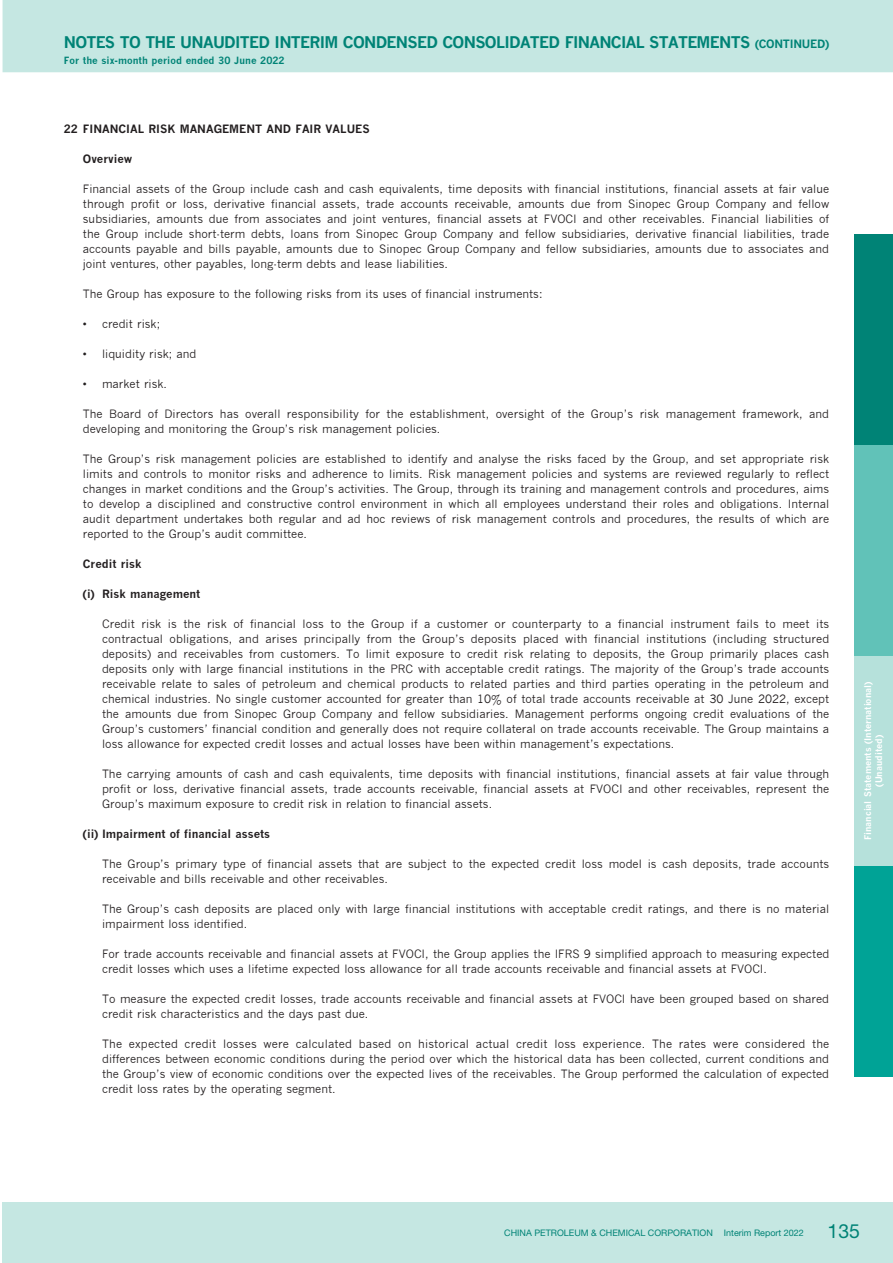
<style>
.page{position:relative;width:893px;height:1263px;background:#fff}
.page>*{position:absolute;margin:0;border:0;box-sizing:border-box;transform-origin:0 0}
.t1{font:700 15.75px "News Gothic";letter-spacing:-.045em;color:#008376}
.t2{font:11.25px/15px "News Gothic";color:#231f20;text-align:justify}
.t3{font:700 11.25px "News Gothic";color:#231f20}
.t4{font:700 9.75px "News Gothic";color:#008376}
.t5{font:9px "Helvetica Neue LT Std";color:#008376}
.t6{font:700 9px/10.8px "News Gothic";color:#fff;text-align:center}
.s1{font-size:11.25px}
.s2{font-size:19.5px}
</style>
<div class="page">
<div style="left:3px;top:0;width:890px;height:72px;background:#c5e7e2"></div>
<div style="left:855px;top:866px;width:38px;height:211px;background:#00a396"></div>
<div style="left:855px;top:655px;width:38px;height:211px;background:#b6e1db"></div>
<div style="left:855px;top:445px;width:38px;height:210px;background:#61c2b8"></div>
<div style="left:855px;top:234px;width:38px;height:211px;background:#008376"></div>
<div style="left:3px;top:1202px;width:890px;height:61px;background:#c5e7e2"></div>
<h1 class="t1" style="left:64px;top:32px;width:767px">NOTES TO THE UNAUDITED INTERIM CONDENSED CONSOLIDATED FINANCIAL STATEMENTS <span class="s1">(CONTINUED)</span></h1>
<p class="t4" style="left:64px;top:55px;width:222px">For the six-month period ended 30 June 2022</p>
<p class="t3" style="left:64px;top:122px;width:307px">22 FINANCIAL RISK MANAGEMENT AND FAIR VALUES</p>
<p class="t3" style="left:83px;top:152px;width:51px">Overview</p>
<p class="t2" style="left:83px;top:182px;width:748px">Financial assets of the Group include cash and cash equivalents, time deposits with financial institutions, financial assets at fair value through profit or loss, derivative financial assets, trade accounts receivable, amounts due from Sinopec Group Company and fellow subsidiaries, amounts due from associates and joint ventures, financial assets at FVOCI and other receivables. Financial liabilities of the Group include short-term debts, loans from Sinopec Group Company and fellow subsidiaries, derivative financial liabilities, trade accounts payable and bills payable, amounts due to Sinopec Group Company and fellow subsidiaries, amounts due to associates and joint ventures, other payables, long-term debts and lease liabilities.</p>
<p class="t2" style="left:83px;top:287px;width:461px">The Group has exposure to the following risks from its uses of financial instruments:</p>
<p class="t2" style="left:83px;top:317px;width:79px">• credit risk;</p>
<p class="t2" style="left:83px;top:347px;width:115px">• liquidity risk; and</p>
<p class="t2" style="left:83px;top:377px;width:86px">• market risk.</p>
<p class="t2" style="left:83px;top:407px;width:748px">The Board of Directors has overall responsibility for the establishment, oversight of the Group’s risk management framework, and developing and monitoring the Group’s risk management policies.</p>
<p class="t2" style="left:83px;top:452px;width:748px">The Group’s risk management policies are established to identify and analyse the risks faced by the Group, and set appropriate risk limits and controls to monitor risks and adherence to limits. Risk management policies and systems are reviewed regularly to reflect changes in market conditions and the Group’s activities. The Group, through its training and management controls and procedures, aims to develop a disciplined and constructive control environment in which all employees understand their roles and obligations. Internal audit department undertakes both regular and ad hoc reviews of risk management controls and procedures, the results of which are reported to the Group’s audit committee.</p>
<p class="t3" style="left:83px;top:557px;width:60px">Credit risk</p>
<p class="t3" style="left:83px;top:587px;width:119px">(i) Risk management</p>
<p class="t2" style="left:102px;top:617px;width:729px">Credit risk is the risk of financial loss to the Group if a customer or counterparty to a financial instrument fails to meet its contractual obligations, and arises principally from the Group’s deposits placed with financial institutions (including structured deposits) and receivables from customers. To limit exposure to credit risk relating to deposits, the Group primarily places cash deposits only with large financial institutions in the PRC with acceptable credit ratings. The majority of the Group’s trade accounts receivable relate to sales of petroleum and chemical products to related parties and third parties operating in the petroleum and chemical industries. No single customer accounted for greater than 10% of total trade accounts receivable at 30 June 2022, except the amounts due from Sinopec Group Company and fellow subsidiaries. Management performs ongoing credit evaluations of the Group’s customers’ financial condition and generally does not require collateral on trade accounts receivable. The Group maintains a loss allowance for expected credit losses and actual losses have been within management’s expectations.</p>
<p class="t2" style="left:102px;top:767px;width:729px">The carrying amounts of cash and cash equivalents, time deposits with financial institutions, financial assets at fair value through profit or loss, derivative financial assets, trade accounts receivable, financial assets at FVOCI and other receivables, represent the Group’s maximum exposure to credit risk in relation to financial assets.</p>
<p class="t3" style="left:83px;top:827px;width:189px">(ii) Impairment of financial assets</p>
<p class="t2" style="left:102px;top:857px;width:729px">The Group’s primary type of financial assets that are subject to the expected credit loss model is cash deposits, trade accounts receivable and bills receivable and other receivables.</p>
<p class="t2" style="left:102px;top:902px;width:729px">The Group’s cash deposits are placed only with large financial institutions with acceptable credit ratings, and there is no material impairment loss identified.</p>
<p class="t2" style="left:102px;top:947px;width:729px">For trade accounts receivable and financial assets at FVOCI, the Group applies the IFRS 9 simplified approach to measuring expected credit losses which uses a lifetime expected loss allowance for all trade accounts receivable and financial assets at FVOCI.</p>
<p class="t2" style="left:102px;top:992px;width:729px">To measure the expected credit losses, trade accounts receivable and financial assets at FVOCI have been grouped based on shared credit risk characteristics and the days past due.</p>
<p class="t2" style="left:102px;top:1037px;width:729px">The expected credit losses were calculated based on historical actual credit loss experience. The rates were considered the differences between economic conditions during the period over which the historical data has been collected, current conditions and the Group’s view of economic conditions over the expected lives of the receivables. The Group performed the calculation of expected credit loss rates by the operating segment.</p>
<p class="t6" style="left:862px;top:840px;width:160px;rotate:-90deg">Financial Statements (International) (Unaudited)</p>
<p class="t5" style="left:504px;top:1228px;width:357px">CHINA PETROLEUM &amp; CHEMICAL CORPORATION Interim Report 2022 <span class="s2">135</span></p>
</div>
